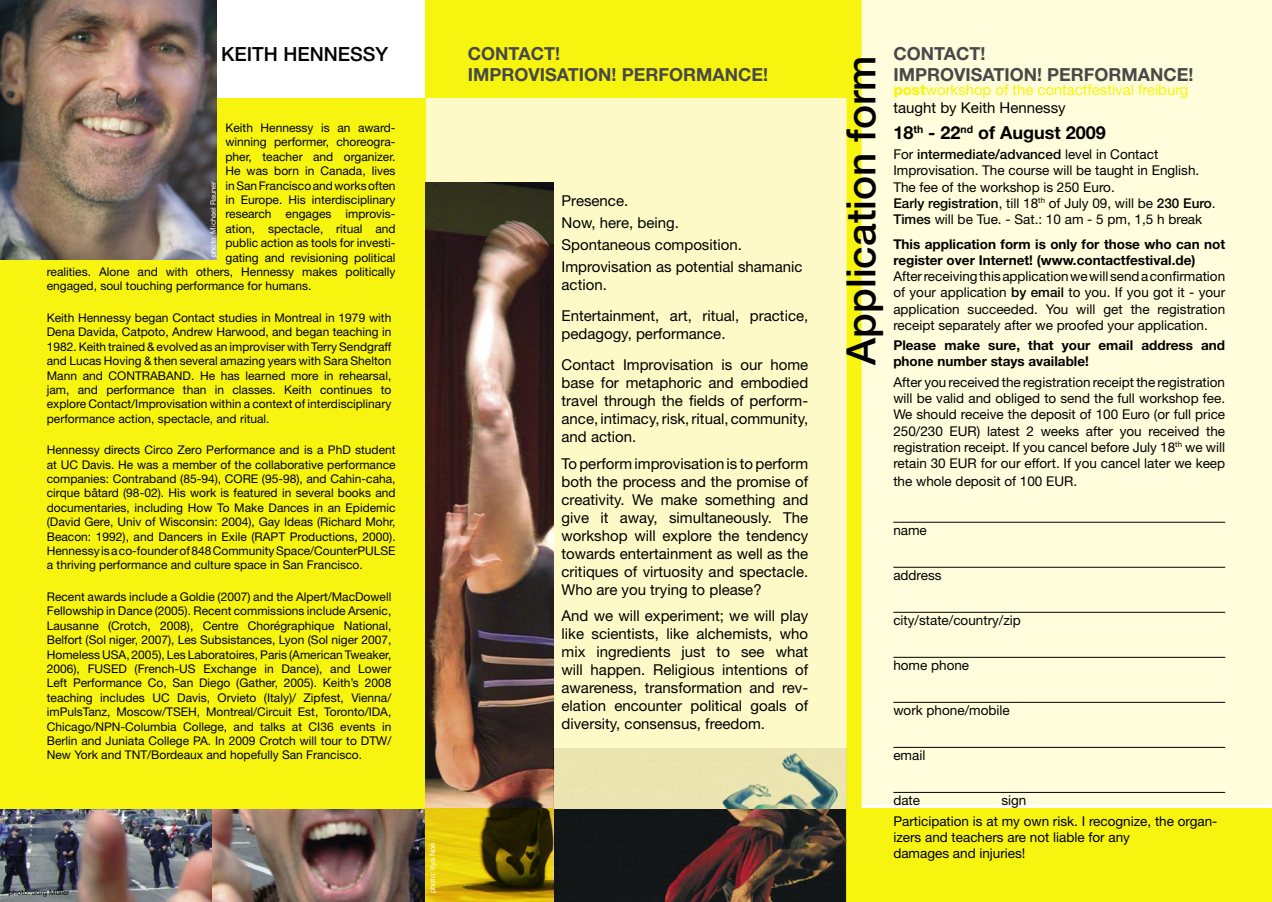
<style>
.page{position:relative;width:1272px;height:902px;background:#fff}
.page>*{position:absolute;margin:0;border:0;box-sizing:border-box;transform-origin:0 0}
.t1{font:500 40.5px "Helvetica Neue LT Pro";color:#000}
.t2{font:500 19.5px "Helvetica Neue LT Pro";color:#000}
.t3{font:700 18px/21.6px "Helvetica Neue LT Pro";color:#484848}
.t4{font:700 18px "Helvetica Neue LT Pro";color:#000}
.t5{font:15px/18px "Helvetica Neue LT Pro";color:#000}
.t6{font:15px/18px "Helvetica Neue LT Pro";letter-spacing:-.005em;color:#f7f410}
.t7{font:13.5px/16.2px "Helvetica Neue LT Pro";color:#000}
.t8{font:700 13.5px/16.2px "Helvetica Neue LT Pro";color:#000}
.t9{font:12px/14.4px "Helvetica Neue LT Pro";color:#000;text-align:justify}
.t10{font:7.5px "Helvetica Neue LT Pro";color:#fff}
.t11{font:7.5px "Helvetica Neue LT Pro";color:#000}
.s1{font-weight:800}
.s2{color:#000}
.s3{font-weight:500}
</style>
<div class="page">
<div style="left:425px;top:98px;width:425px;height:710px;background:#fefac7"></div>
<div style="left:425px;top:0;width:425px;height:98px;background:#f7f410"></div>
<div style="left:855px;top:0;width:416px;height:804px;background:#fffddb"></div>
<div style="left:846px;top:808px;width:425px;height:93px;background:#f7f410"></div>
<div style="left:846px;top:0;width:15px;height:812px;background:#f7f410"></div>
<hr style="left:893px;top:522px;width:332px;height:1px;background:#000">
<hr style="left:893px;top:567px;width:332px;height:1px;background:#000">
<hr style="left:893px;top:612px;width:332px;height:1px;background:#000">
<hr style="left:893px;top:657px;width:332px;height:1px;background:#000">
<hr style="left:893px;top:702px;width:332px;height:1px;background:#000">
<hr style="left:893px;top:747px;width:332px;height:1px;background:#000">
<hr style="left:893px;top:792px;width:332px;height:1px;background:#000">
<img style="left:0;top:808px;width:213px;height:93px">
<img style="left:213px;top:808px;width:212px;height:93px">
<div style="left:0;top:98px;width:425px;height:710px;background:#f7f410"></div>
<img style="left:0;top:0;width:217px;height:259px">
<img style="left:425px;top:182px;width:128px;height:626px">
<svg style="left:425px;top:808px;width:128px;height:93px;background:#907c06"></svg>
<img style="left:553px;top:748px;width:293px;height:153px">
<h2 class="t2" style="left:221px;top:42px;width:168px">KEITH HENNESSY</h2>
<p class="t9" style="left:225px;top:120px;width:172px">Keith Hennessy is an award-</p>
<p class="t9" style="left:225px;top:135px;width:172px">winning performer, choreogra-</p>
<p class="t9" style="left:225px;top:149px;width:172px">pher, teacher and organizer.</p>
<p class="t9" style="left:225px;top:163px;width:172px">He was born in Canada, lives</p>
<p class="t9" style="left:225px;top:178px;width:172px">in San Francisco and works often</p>
<p class="t9" style="left:225px;top:192px;width:172px">in Europe. His interdisciplinary</p>
<p class="t9" style="left:225px;top:207px;width:172px">research engages improvis-</p>
<p class="t9" style="left:225px;top:221px;width:172px">ation, spectacle, ritual and</p>
<p class="t9" style="left:225px;top:235px;width:172px">public action as tools for investi-</p>
<p class="t9" style="left:225px;top:250px;width:172px">gating and revisioning political</p>
<p class="t9" style="left:47px;top:264px;width:350px">realities. Alone and with others, Hennessy makes politically</p>
<p class="t9" style="left:47px;top:279px;width:266px">engaged, soul touching performance for humans.</p>
<p class="t9" style="left:47px;top:310px;width:346px">Keith Hennessy began Contact studies in Montreal in 1979 with Dena Davida, Catpoto, Andrew Harwood, and began teaching in 1982. Keith trained &amp; evolved as an improviser with Terry Sendgraff and Lucas Hoving &amp; then several amazing years with Sara Shelton Mann and CONTRABAND. He has learned more in rehearsal, jam, and performance than in classes. Keith continues to explore Contact/Improvisation within a context of interdisciplinary performance action, spectacle, and ritual.</p>
<p class="t9" style="left:47px;top:442px;width:350px">Hennessy directs Circo Zero Performance and is a PhD student at UC Davis. He was a member of the collaborative performance companies: Contraband (85-94), CORE (95-98), and Cahin-caha, cirque bâtard (98-02). His work is featured in several books and documentaries, including How To Make Dances in an Epidemic (David Gere, Univ of Wisconsin: 2004), Gay Ideas (Richard Mohr, Beacon: 1992), and Dancers in Exile (RAPT Productions, 2000).<br>Hennessy is a co-founder of 848 Community Space/CounterPULSE a thriving performance and culture space in San Francisco.</p>
<p class="t9" style="left:47px;top:589px;width:346px">Recent awards include a Goldie (2007) and the Alpert/MacDowell Fellowship in Dance (2005). Recent commissions include Arsenic, Lausanne (Crotch, 2008), Centre Chorégraphique National, Belfort (Sol niger, 2007), Les Subsistances, Lyon (Sol niger 2007, Homeless USA, 2005), Les Laboratoires, Paris (American Tweaker, 2006), FUSED (French-US Exchange in Dance), and Lower Left Performance Co, San Diego (Gather, 2005). Keith’s 2008 teaching includes UC Davis, Orvieto (Italy)/ Zipfest, Vienna/ imPulsTanz, Moscow/TSEH, Montreal/Circuit Est, Toronto/IDA, Chicago/NPN-Columbia College, and talks at CI36 events in Berlin and Juniata College PA. In 2009 Crotch will tour to DTW/ New York and TNT/Bordeaux and hopefully San Francisco.</p>
<p class="t10" style="left:209px;top:257px;width:77px;rotate:-90deg">photo: Michael Rauner</p>
<p class="t11" style="left:9px;top:887px;width:63px">photo: Jörg Müller</p>
<h3 class="t3" style="left:468px;top:42px;width:301px">CONTACT!<br>IMPROVISATION! PERFORMANCE!</h3>
<p class="t10" style="left:428px;top:893px;width:52px;rotate:-90deg">photo: Ilya Noé</p>
<p class="t5" style="left:561px;top:189px;width:242px;line-height:22.2px">Presence.<br>Now, here, being.<br>Spontaneous composition.<br>Improvisation as potential shamanic</p>
<p class="t5" style="left:561px;top:269px;width:248px;line-height:30.8px">action.<br>Entertainment, art, ritual, practice,</p>
<p class="t5" style="left:561px;top:318px;width:248px;line-height:30.8px">pedagogy, performance.<br>Contact Improvisation is our home</p>
<p class="t5" style="left:561px;top:373px;width:248px;text-align:justify">base for metaphoric and embodied travel through the fields of perform&shy;ance, intimacy, risk, ritual, community, and action.</p>
<p class="t5" style="left:561px;top:454px;width:248px;text-align:justify">To perform improvisation is to perform both the process and the promise of creativity. We make something and give it away, simultaneously. The workshop will explore the tendency towards entertainment as well as the critiques of virtuosity and spectacle.<br>Who are you trying to please?</p>
<p class="t5" style="left:561px;top:606px;width:248px;text-align:justify">And we will experiment; we will play like scientists, like alchemists, who mix ingredients just to see what will happen. Religious intentions of awareness, transformation and rev&shy;elation encounter political goals of diversity, consensus, freedom.</p>
<h1 class="t1" style="left:837px;top:364px;width:311px;rotate:-90deg">Application form</h1>
<h3 class="t3" style="left:893px;top:42px;width:301px">CONTACT!<br>IMPROVISATION! PERFORMANCE!</h3>
<p class="t6" style="left:893px;top:80px;width:296px"><span class="s1">post</span>workshop of the contactfestival freiburg <span class="s2">taught by Keith Hennessy</span></p>
<h3 class="t4" style="left:893px;top:121px;width:214px">18<sup>th</sup> - 22<sup>nd</sup> of August 2009</h3>
<p class="t7" style="left:893px;top:146px;width:324px">For <span class="s3">intermediate/advanced</span> level in Contact Improvisation. The course will be taught in English.<br>The fee of the workshop is 250 Euro.<br><span class="s3">Early registration</span>, till 18<sup>th</sup> of July 09, will be <span class="s3">230 Euro</span>.<br><span class="s3">Times</span> will be Tue. - Sat.: 10 am - 5 pm, 1,5 h break</p>
<p class="t8" style="left:893px;top:235px;width:333px">This application form is only for those who can not register over Internet! (www.contactfestival.de)</p>
<p class="t7" style="left:893px;top:268px;width:333px;text-align:justify">After receiving this application we will send a confirmation of your application <span class="s3">by email</span> to you. If you got it - your application succeeded. You will get the registration receipt separately after we proofed your application.</p>
<p class="t8" style="left:893px;top:337px;width:333px">Please make sure, that your email address and phone number stays available!</p>
<p class="t7" style="left:893px;top:374px;width:333px;text-align:justify">After you received the registration receipt the registration will be valid and obliged to send the full workshop fee.<br>We should receive the deposit of 100 Euro (or full price 250/230 EUR) latest 2 weeks after you received the registration receipt. If you cancel before July 18<sup>th</sup> we will retain 30 EUR for our effort. If you cancel later we keep</p>
<p class="t7" style="left:893px;top:473px;width:185px">the whole deposit of 100 EUR.</p>
<p class="t7" style="left:893px;top:522px;width:35px">name</p>
<p class="t7" style="left:893px;top:567px;width:50px">address</p>
<p class="t7" style="left:893px;top:612px;width:129px">city/state/country/zip</p>
<p class="t7" style="left:893px;top:657px;width:77px">home phone</p>
<p class="t7" style="left:893px;top:702px;width:118px">work phone/mobile</p>
<p class="t7" style="left:893px;top:747px;width:34px">email</p>
<p class="t7" style="left:893px;top:792px;width:28px">date</p>
<p class="t7" style="left:893px;top:790px;width:325px;line-height:20.4px;text-indent:108px">sign<br>Participation is at my own risk. I recognize, the organ-</p>
<p class="t7" style="left:893px;top:828px;width:238px">izers and teachers are not liable for any damages and injuries!</p>
</div>
